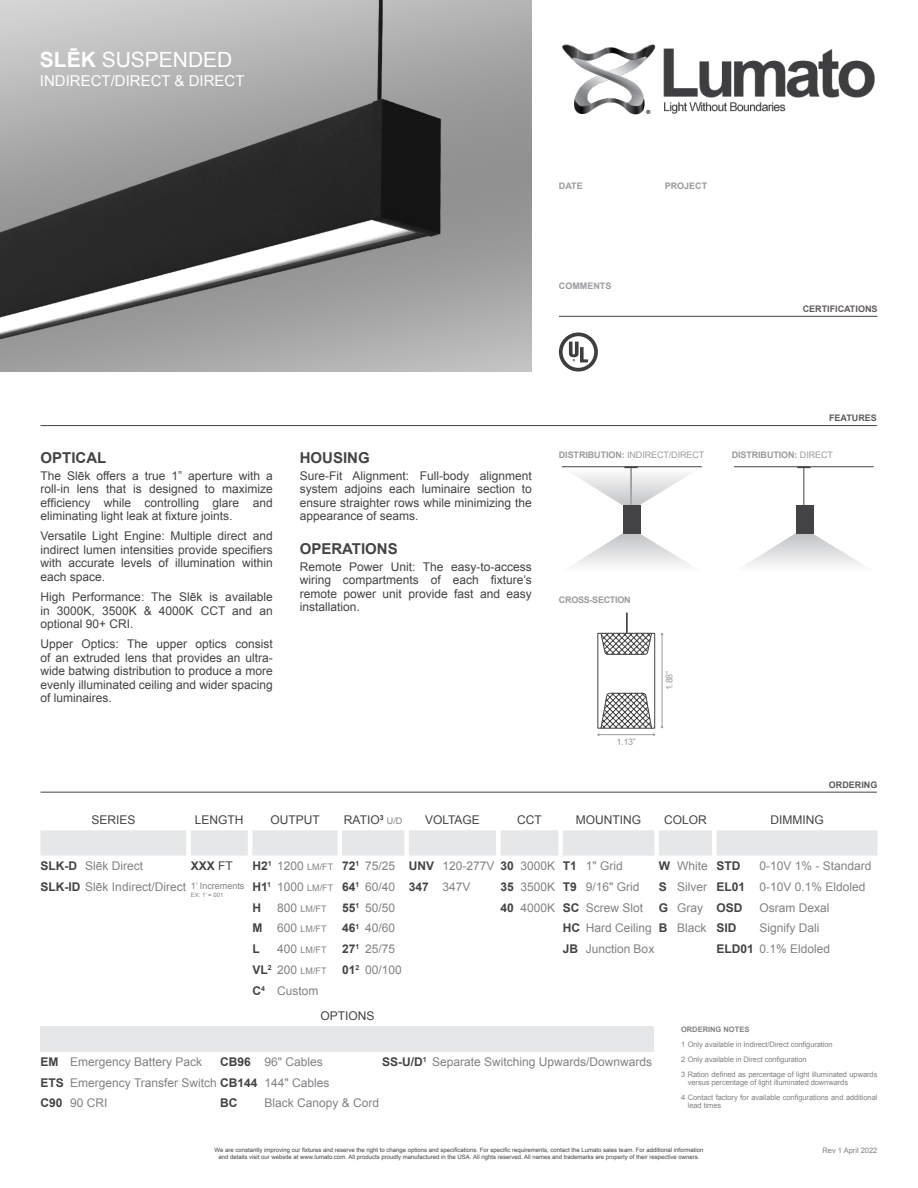
<style>
.page{position:relative;width:918px;height:1188px;background:#fff}
.page>*{position:absolute;margin:0;border:0;box-sizing:border-box;transform-origin:0 0}
.t1{font:21px "Arial";color:#fff}
.t2{font:700 15px "Arial";color:#434345}
.t3{font:15px "Arial";color:#fff}
.t4{font:12px/13.5px "Arial";color:#434345;text-align:justify}
.t5{font:12px/20.7px "Arial";color:#808285}
.t6{font:700 12px "Arial";color:#434345}
.t7{font:700 9px "Arial";letter-spacing:-.01em;color:#999b9e}
.t8{font:9px "Arial";letter-spacing:-.01em;color:#999b9e}
.t9{font:9px "Arial";color:#808285}
.t10{font:700 9px "Arial";color:#5f5a5b}
.t11{font:700 9px "Arial";letter-spacing:-.03em;color:#999b9e}
.t12{font:7.5px/15px "Arial";letter-spacing:-.01em;color:#808285}
.t13{font:700 7.5px "Arial";color:#808285}
.t14{font:6px/7.2px "Arial";color:#434345;text-align:center}
.t15{font:6px "Arial";color:#808285}
.s1{font-weight:700}
.s2{font-weight:400}
.s3{font-size:9px;color:#808285}
.s4{font-weight:700;color:#434345}
.s5{font-size:9px}
.s6{font-size:12px}
.s7{font-weight:400;color:#808285}
.s8{font-weight:700;font-size:12px;color:#434345}
</style>
<div class="page">
<img style="left:0;top:0;width:532px;height:372px">
<img style="left:562px;top:44px;width:313px;height:71px">
<svg style="left:559px;top:332px;width:39px;height:40px"></svg>
<hr style="left:559px;top:316px;width:319px;height:1px;background:#434345">
<hr style="left:40px;top:792px;width:837px;height:1px;background:#434345">
<svg style="left:40px;top:830px;width:838px;height:26px;background:#e7e8e9"></svg>
<hr style="left:40px;top:425px;width:837px;height:1px;background:#434345">
<hr style="left:626px;top:613px;width:2px;height:20px;background:#434345">
<svg style="left:597px;top:632px;width:58px;height:104px"></svg>
<hr style="left:662px;top:634px;width:1px;height:93px;background:#999b9e">
<svg style="left:572px;top:534px;width:119px;height:32px"></svg>
<svg style="left:562px;top:466px;width:140px;height:39px"></svg>
<div style="left:40px;top:1026px;width:614px;height:25px;background:#e6e7e8"></div>
<svg style="left:745px;top:534px;width:119px;height:32px"></svg>
<svg style="left:797px;top:467px;width:13px;height:1px"></svg>
<hr style="left:804px;top:468px;width:1px;height:47px;background:#434345">
<hr style="left:734px;top:466px;width:140px;height:1px;background:#434345">
<div style="left:623px;top:505px;width:17px;height:29px;background:#434345"></div>
<div style="left:796px;top:505px;width:17px;height:29px;background:#434345"></div>
<h1 class="t1" style="left:40px;top:46px;width:194px"><span class="s1">SLĒK</span> SUSPENDED</h1>
<p class="t3" style="left:40px;top:71px;width:206px">INDIRECT/DIRECT &amp; DIRECT</p>
<p class="t7" style="left:559px;top:180px;width:25px">DATE</p>
<p class="t7" style="left:665px;top:180px;width:44px">PROJECT</p>
<p class="t7" style="left:559px;top:280px;width:54px">COMMENTS</p>
<p class="t10" style="left:803px;top:303px;width:76px">CERTIFICATIONS</p>
<p class="t2" style="left:40px;top:448px;width:67px">OPTICAL</p>
<p class="t4" style="left:40px;top:469px;width:234px">The Slēk offers a true 1” aperture with a roll-in lens that is designed to maximize efficiency while controlling glare and eliminating light leak at fixture joints.</p>
<p class="t4" style="left:40px;top:530px;width:234px">Versatile Light Engine: Multiple direct and indirect lumen intensities provide specifiers with accurate levels of illumination within each space.</p>
<p class="t4" style="left:40px;top:590px;width:234px">High Performance: The Slēk is available in 3000K, 3500K &amp; 4000K CCT and an optional 90+ CRI.</p>
<p class="t4" style="left:40px;top:637px;width:234px">Upper Optics: The upper optics consist of an extruded lens that provides an ultra&shy;wide batwing distribution to produce a more evenly illuminated ceiling and wider spacing of luminaires.</p>
<p class="t2" style="left:300px;top:448px;width:72px">HOUSING</p>
<p class="t4" style="left:300px;top:469px;width:234px">Sure-Fit Alignment: Full-body alignment system adjoins each luminaire section to ensure straighter rows while minimizing the appearance of seams.</p>
<p class="t2" style="left:300px;top:539px;width:100px">OPERATIONS</p>
<p class="t4" style="left:300px;top:560px;width:234px">Remote Power Unit: The easy-to-access wiring compartments of each fixture’s remote power unit provide fast and easy installation.</p>
<p class="t8" style="left:559px;top:449px;width:147px"><span class="s1">DISTRIBUTION:</span> INDIRECT/DIRECT</p>
<p class="t11" style="left:559px;top:594px;width:73px">CROSS-SECTION</p>
<p class="t8" style="left:617px;top:736px;width:21px">1.13”</p>
<p class="t8" style="left:663px;top:690px;width:21px;rotate:-90deg">1.88”</p>
<p class="t10" style="left:829px;top:412px;width:49px">FEATURES</p>
<p class="t7" style="left:732px;top:449px;width:103px">DISTRIBUTION: <span class="s2">DIRECT</span></p>
<p class="t10" style="left:829px;top:779px;width:50px">ORDERING</p>
<p class="t4" style="left:91px;top:813px;width:46px">SERIES</p>
<p class="t4" style="left:195px;top:813px;width:50px">LENGTH</p>
<p class="t4" style="left:270px;top:813px;width:51px">OUTPUT</p>
<p class="t4" style="left:344px;top:813px;width:60px">RATIO<sup>3</sup> <span class="s3">U/D</span></p>
<p class="t4" style="left:425px;top:813px;width:56px">VOLTAGE</p>
<p class="t4" style="left:517px;top:813px;width:26px">CCT</p>
<p class="t4" style="left:576px;top:813px;width:67px">MOUNTING</p>
<p class="t4" style="left:664px;top:813px;width:44px">COLOR</p>
<p class="t4" style="left:770px;top:813px;width:55px">DIMMING</p>
<p class="t5" style="left:40px;top:856px;width:104px"><span class="s4">SLK-D</span> Slēk Direct</p>
<p class="t6" style="left:191px;top:858px;width:44px">XXX <span class="s2">FT</span></p>
<p class="t5" style="left:252px;top:856px;width:372px"><span class="s4">H2</span><sup>1</sup> 1200 <span class="s5">LM/FT</span> <span class="s4">72</span><sup>1</sup> 75/25 <span class="s4">UNV</span> 120-277V <span class="s4">30</span> 3000K <span class="s4">T1</span> 1" Grid</p>
<p class="t5" style="left:659px;top:856px;width:83px"><span class="s4">W</span> White <span class="s4">STD</span></p>
<p class="t5" style="left:760px;top:856px;width:114px">0-10V 1% - Standard</p>
<p class="t5" style="left:40px;top:877px;width:205px"><span class="s4">SLK-ID</span> Slēk Indirect/Direct <span class="s5">1’ Increments</span></p>
<p class="t15" style="left:191px;top:890px;width:34px">EX: 1’ = 001</p>
<p class="t5" style="left:252px;top:877px;width:220px"><span class="s4">H1</span><sup>1</sup> 1000 <span class="s5">LM/FT</span> <span class="s4">64</span><sup>1</sup> 60/40 <span class="s4">347</span> 347V</p>
<p class="t5" style="left:501px;top:877px;width:140px"><span class="s4">35</span> 3500K <span class="s4">T9</span> 9/16" Grid</p>
<p class="t5" style="left:659px;top:877px;width:208px"><span class="s4">S</span> Silver <span class="s4">EL01</span> 0-10V 0.1% Eldoled</p>
<p class="t6" style="left:252px;top:900px;width:10px">H</p>
<p class="t9" style="left:277px;top:903px;width:51px"><span class="s6">800</span> LM/FT</p>
<p class="t5" style="left:342px;top:897px;width:55px"><span class="s4">55</span><sup>1</sup> 50/50</p>
<p class="t5" style="left:501px;top:897px;width:144px"><span class="s4">40</span> 4000K <span class="s4">SC</span> Screw Slot</p>
<p class="t6" style="left:659px;top:900px;width:85px">G <span class="s7">Gray</span> OSD</p>
<p class="t5" style="left:760px;top:897px;width:72px">Osram Dexal</p>
<p class="t9" style="left:252px;top:923px;width:76px"><span class="s8">M</span> <span class="s6">600</span> LM/FT</p>
<p class="t5" style="left:342px;top:918px;width:55px"><span class="s4">46</span><sup>1</sup> 40/60</p>
<p class="t5" style="left:563px;top:918px;width:175px"><span class="s4">HC</span> Hard Ceiling <span class="s4">B</span> Black <span class="s4">SID</span></p>
<p class="t5" style="left:760px;top:918px;width:62px">Signify Dali</p>
<p class="t6" style="left:252px;top:941px;width:9px">L</p>
<p class="t9" style="left:277px;top:944px;width:51px"><span class="s6">400</span> LM/FT</p>
<p class="t5" style="left:342px;top:939px;width:55px"><span class="s4">27</span><sup>1</sup> 25/75</p>
<p class="t5" style="left:563px;top:939px;width:93px"><span class="s4">JB</span> Junction Box</p>
<p class="t5" style="left:717px;top:939px;width:115px"><span class="s4">ELD01</span> 0.1% Eldoled</p>
<p class="t9" style="left:252px;top:965px;width:76px"><span class="s8">VL</span><sup>2</sup> <span class="s6">200</span> LM/FT</p>
<p class="t5" style="left:342px;top:960px;width:61px"><span class="s4">01</span><sup>2</sup> 00/100</p>
<p class="t5" style="left:252px;top:980px;width:68px"><span class="s4">C</span><sup>4</sup> Custom</p>
<p class="t4" style="left:320px;top:1009px;width:56px">OPTIONS</p>
<p class="t5" style="left:41px;top:1052px;width:163px"><span class="s4">EM</span> Emergency Battery Pack</p>
<p class="t5" style="left:220px;top:1052px;width:104px"><span class="s4">CB96</span> 96" Cables</p>
<p class="t5" style="left:382px;top:1052px;width:271px"><span class="s4">SS-U/D</span><sup>1</sup> Separate Switching Upwards/Downwards</p>
<p class="t5" style="left:40px;top:1072px;width:291px"><span class="s4">ETS</span> Emergency Transfer Switch <span class="s4">CB144</span> 144" Cables<br><span class="s4">C90</span> 90 CRI</p>
<p class="t6" style="left:220px;top:1095px;width:19px">BC</p>
<p class="t5" style="left:265px;top:1093px;width:116px">Black Canopy &amp; Cord</p>
<p class="t13" style="left:681px;top:1024px;width:70px">ORDERING NOTES</p>
<p class="t12" style="left:681px;top:1037px;width:198px">1 Only available in Indirect/Direct configuration<br>2 Only available in Direct configuration<br>3 Ration defined as percentage of light illuminated upwards</p>
<p class="t12" style="left:681px;top:1075px;width:198px;text-indent:7px">versus percentage of light illuminated downwards<br>4 Contact factory for available configurations and additional</p>
<p class="t12" style="left:688px;top:1098px;width:35px">lead times</p>
<p class="t14" style="left:215px;top:1146px;width:490px">We are constantly improving our fixtures and reserve the right to change options and specifications. For specific requirements, contact the Lumato sales team. For additional information and details visit our website at www.lumato.com. All products proudly manufactured in the USA. All rights reserved. All names and trademarks are property of their respective owners.</p>
<p class="t12" style="left:822px;top:1143px;width:57px">Rev 1 April 2022</p>
</div>
